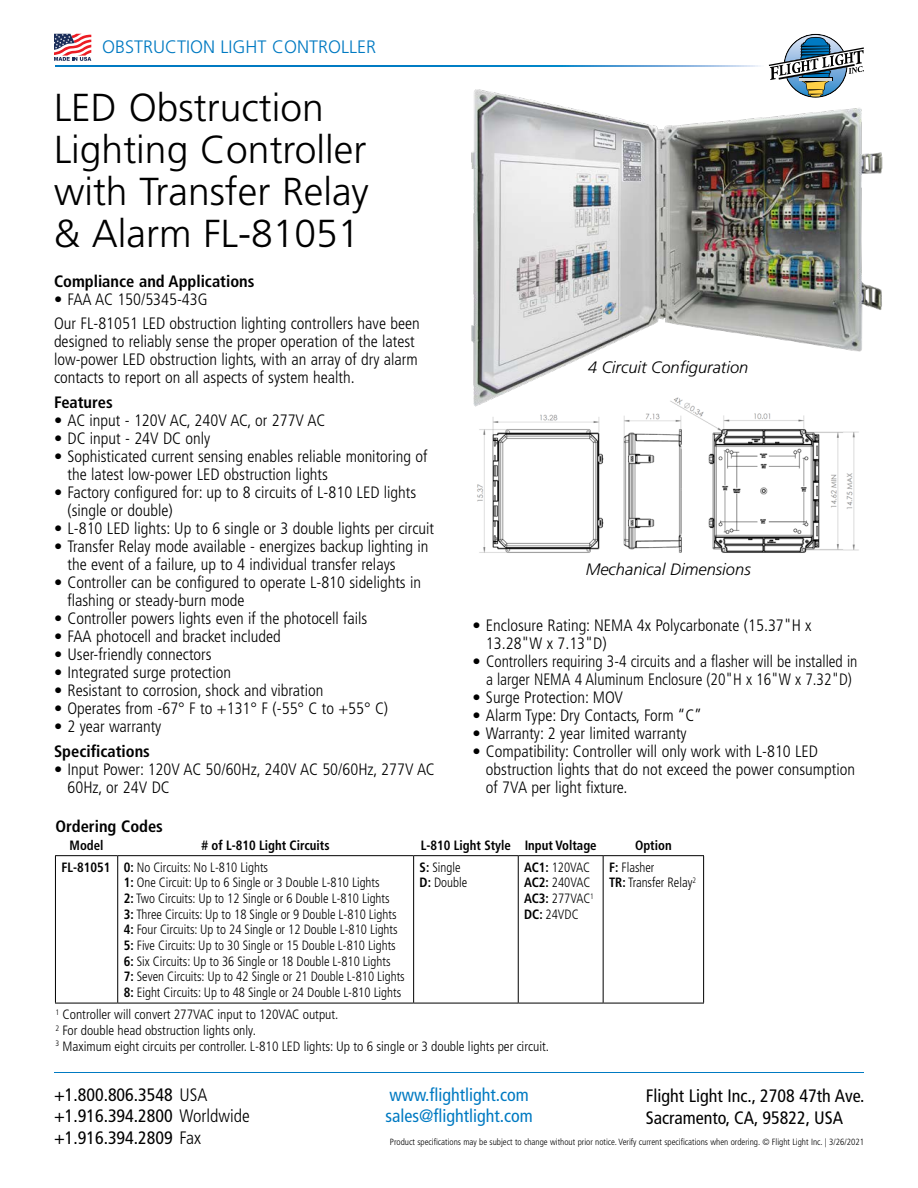
<style>
.page{position:relative;width:918px;height:1188px;background:#fff}
.page>*{position:absolute;margin:0;border:0;box-sizing:border-box;transform-origin:0 0}
.t1{font:300 39px/42px "Frutiger LT Std";color:#000}
.t2{font:condensed 18px/21.6px "Frutiger LT Std";color:#000}
.t3{font:condensed 18px/21.6px "Frutiger LT Std";color:#007ac2}
.t4{font:300 18px "Frutiger LT Std";color:#007ac2}
.t5{font:300 condensed 16.5px/18px "Frutiger LT Std";color:#000}
.t6{font:700 condensed 16.5px "Frutiger LT Std";color:#000}
.t7{font:italic 300 16.5px "Frutiger LT Std";color:#000}
.t8{font:300 condensed 13.5px/15.6px "Frutiger LT Std";color:#000;scale:.95 1}
.t9{font:300 condensed 13.5px/15.6px "Frutiger LT Std";color:#000}
.t10{font:700 condensed 13.5px "Frutiger LT Std";color:#000;scale:.95 1}
.t11{font:300 condensed 9px "Frutiger LT Std";color:#000}
.s1{font-weight:700}
.s2{font-weight:300}
</style>
<div class="page">
<svg style="left:769px;top:34px;width:95px;height:52px"></svg>
<svg style="left:56px;top:66px;width:705px;height:1px"></svg>
<hr style="left:54px;top:1073px;width:810px;height:1px;background:#007ac2">
<svg style="left:54px;top:34px;width:37px;height:27px"></svg>
<img style="left:477px;top:418px;width:382px;height:135px">
<hr style="left:55px;top:855px;width:63px;height:1px;background:#000">
<hr style="left:55px;top:856px;width:1px;height:147px;background:#000">
<hr style="left:118px;top:855px;width:296px;height:1px;background:#000">
<hr style="left:117px;top:856px;width:1px;height:147px;background:#000">
<hr style="left:414px;top:855px;width:104px;height:1px;background:#000">
<hr style="left:413px;top:856px;width:1px;height:147px;background:#000">
<hr style="left:518px;top:855px;width:85px;height:1px;background:#000">
<hr style="left:518px;top:856px;width:1px;height:147px;background:#000">
<hr style="left:603px;top:855px;width:101px;height:1px;background:#000">
<hr style="left:603px;top:856px;width:1px;height:147px;background:#000">
<hr style="left:703px;top:856px;width:1px;height:147px;background:#000">
<hr style="left:55px;top:1003px;width:63px;height:1px;background:#000">
<hr style="left:118px;top:1003px;width:296px;height:1px;background:#000">
<hr style="left:414px;top:1003px;width:104px;height:1px;background:#000">
<hr style="left:518px;top:1003px;width:85px;height:1px;background:#000">
<hr style="left:603px;top:1003px;width:101px;height:1px;background:#000">
<img style="left:471px;top:86px;width:412px;height:332px">
<p class="t4" style="left:102px;top:37px;width:276px">OBSTRUCTION LIGHT CONTROLLER</p>
<h1 class="t1" style="left:54px;top:87px;width:316px">LED Obstruction<br>Lighting Controller with Transfer Relay &amp; Alarm FL-81051</h1>
<p class="t6" style="left:54px;top:271px;width:202px">Compliance and Applications</p>
<p class="t5" style="left:54px;top:287px;width:367px;line-height:24.8px">• FAA AC 150/5345-43G<br>Our FL-81051 LED obstruction lighting controllers have been</p>
<p class="t5" style="left:54px;top:333px;width:365px">designed to reliably sense the proper operation of the latest low-power LED obstruction lights, with an array of dry alarm contacts to report on all aspects of system health.</p>
<p class="t6" style="left:54px;top:393px;width:60px">Features</p>
<p class="t5" style="left:54px;top:412px;width:273px">• AC input - 120V AC, 240V AC, or 277V AC</p>
<p class="t5" style="left:54px;top:430px;width:158px">• DC input - 24V DC only</p>
<p class="t5" style="left:67px;top:448px;width:361px;text-indent:-13px">• Sophisticated current sensing enables reliable monitoring of the latest low-power LED obstruction lights</p>
<p class="t5" style="left:67px;top:484px;width:350px;text-indent:-13px">• Factory configured for: up to 8 circuits of L-810 LED lights (single or double)</p>
<p class="t5" style="left:54px;top:520px;width:382px">• L-810 LED lights: Up to 6 single or 3 double lights per circuit</p>
<p class="t5" style="left:67px;top:538px;width:362px;text-indent:-13px">• Transfer Relay mode available - energizes backup lighting in the event of a failure, up to 4 individual transfer relays</p>
<p class="t5" style="left:67px;top:574px;width:355px;text-indent:-13px">• Controller can be configured to operate L-810 sidelights in flashing or steady-burn mode</p>
<p class="t5" style="left:54px;top:610px;width:315px">• Controller powers lights even if the photocell fails</p>
<p class="t5" style="left:54px;top:628px;width:228px">• FAA photocell and bracket included</p>
<p class="t5" style="left:54px;top:646px;width:159px">• User-friendly connectors</p>
<p class="t5" style="left:54px;top:664px;width:179px">• Integrated surge protection</p>
<p class="t5" style="left:54px;top:682px;width:271px">• Resistant to corrosion, shock and vibration</p>
<p class="t5" style="left:54px;top:700px;width:336px">• Operates from -67° F to +131° F (-55° C to +55° C)</p>
<p class="t5" style="left:54px;top:718px;width:109px">• 2 year warranty</p>
<p class="t6" style="left:54px;top:741px;width:97px">Specifications</p>
<p class="t5" style="left:67px;top:761px;width:369px;text-indent:-13px">• Input Power: 120V AC 50/60Hz, 240V AC 50/60Hz, 277V AC<br>60Hz, or 24V DC</p>
<p class="t6" style="left:56px;top:816px;width:109px">Ordering Codes</p>
<p class="t7" style="left:588px;top:358px;width:162px">4 Circuit Configuration</p>
<p class="t7" style="left:586px;top:560px;width:167px">Mechanical Dimensions</p>
<p class="t5" style="left:486px;top:617px;width:327px;text-indent:-13px">• Enclosure Rating: NEMA 4x Polycarbonate (15.37"H x<br>13.28"W x 7.13"D)</p>
<p class="t5" style="left:472px;top:653px;width:386px;text-align:center">• Controllers requiring 3-4 circuits and a flasher will be installed in a larger NEMA 4 Aluminum Enclosure (20"H x 16"W x 7.32"D)</p>
<p class="t5" style="left:472px;top:689px;width:152px">• Surge Protection: MOV</p>
<p class="t5" style="left:472px;top:707px;width:231px">• Alarm Type: Dry Contacts, Form “C”</p>
<p class="t5" style="left:472px;top:725px;width:216px">• Warranty: 2 year limited warranty</p>
<p class="t5" style="left:486px;top:743px;width:371px;text-indent:-13px">• Compatibility: Controller will only work with L-810 LED obstruction lights that do not exceed the power consumption of 7VA per light fixture.</p>
<p class="t10" style="left:70px;top:837px;width:37px">Model</p>
<p class="t10" style="left:202px;top:837px;width:136px"># of L-810 Light Circuits</p>
<p class="t10" style="left:421px;top:837px;width:187px">L-810 Light Style Input Voltage</p>
<p class="t10" style="left:635px;top:837px;width:40px">Option</p>
<p class="t8" style="left:124px;top:860px;width:297px;text-indent:-62px"><span class="s1">FL-81051 0:</span> No Circuits: No L-810 Lights<br><span class="s1">1:</span> One Circuit: Up to 6 Single or 3 Double L-810 Lights<br><span class="s1">2:</span> Two Circuits: Up to 12 Single or 6 Double L-810 Lights<br><span class="s1">3:</span> Three Circuits: Up to 18 Single or 9 Double L-810 Lights <span class="s1">4:</span> Four Circuits: Up to 24 Single or 12 Double L-810 Lights <span class="s1">5:</span> Five Circuits: Up to 30 Single or 15 Double L-810 Lights <span class="s1">6:</span> Six Circuits: Up to 36 Single or 18 Double L-810 Lights<br><span class="s1">7:</span> Seven Circuits: Up to 42 Single or 21 Double L-810 Lights <span class="s1">8:</span> Eight Circuits: Up to 48 Single or 24 Double L-810 Lights</p>
<p class="t8" style="left:420px;top:860px;width:52px"><span class="s1">S:</span> Single<br><span class="s1">D:</span> Double</p>
<p class="t8" style="left:524px;top:860px;width:75px"><span class="s1">AC1:</span> 120VAC<br><span class="s1">AC2:</span> 240VAC<br><span class="s1">AC3:</span> 277VAC<sup>1<br></sup><span class="s1">DC:</span> 24VDC</p>
<p class="t8" style="left:609px;top:860px;width:93px"><span class="s1">F:</span> Flasher<br><span class="s1">TR:</span> Transfer Relay<sup>2</sup></p>
<p class="t9" style="left:56px;top:1007px;width:495px"><sup>1</sup> Controller will convert 277VAC input to 120VAC output.<br><sup>2</sup> For double head obstruction lights only.<br><sup>3</sup> Maximum eight circuits per controller. L-810 LED lights: Up to 6 single or 3 double lights per circuit.</p>
<p class="t2" style="left:54px;top:1084px;width:197px">+1.800.806.3548 <span class="s2">USA </span>+1.916.394.2800 <span class="s2">Worldwide </span>+1.916.394.2809 <span class="s2">Fax</span></p>
<p class="t3" style="left:385px;top:1084px;width:149px">www.flightlight.com sales@flightlight.com</p>
<p class="t2" style="left:646px;top:1085px;width:220px">Flight Light Inc., 2708 47th Ave.<br>Sacramento, CA, 95822, USA</p>
<p class="t11" style="left:390px;top:1137px;width:476px">Product specifications may be subject to change without prior notice. Verify current specifications when ordering. © Flight Light Inc. | 3/26/2021</p>
</div>
